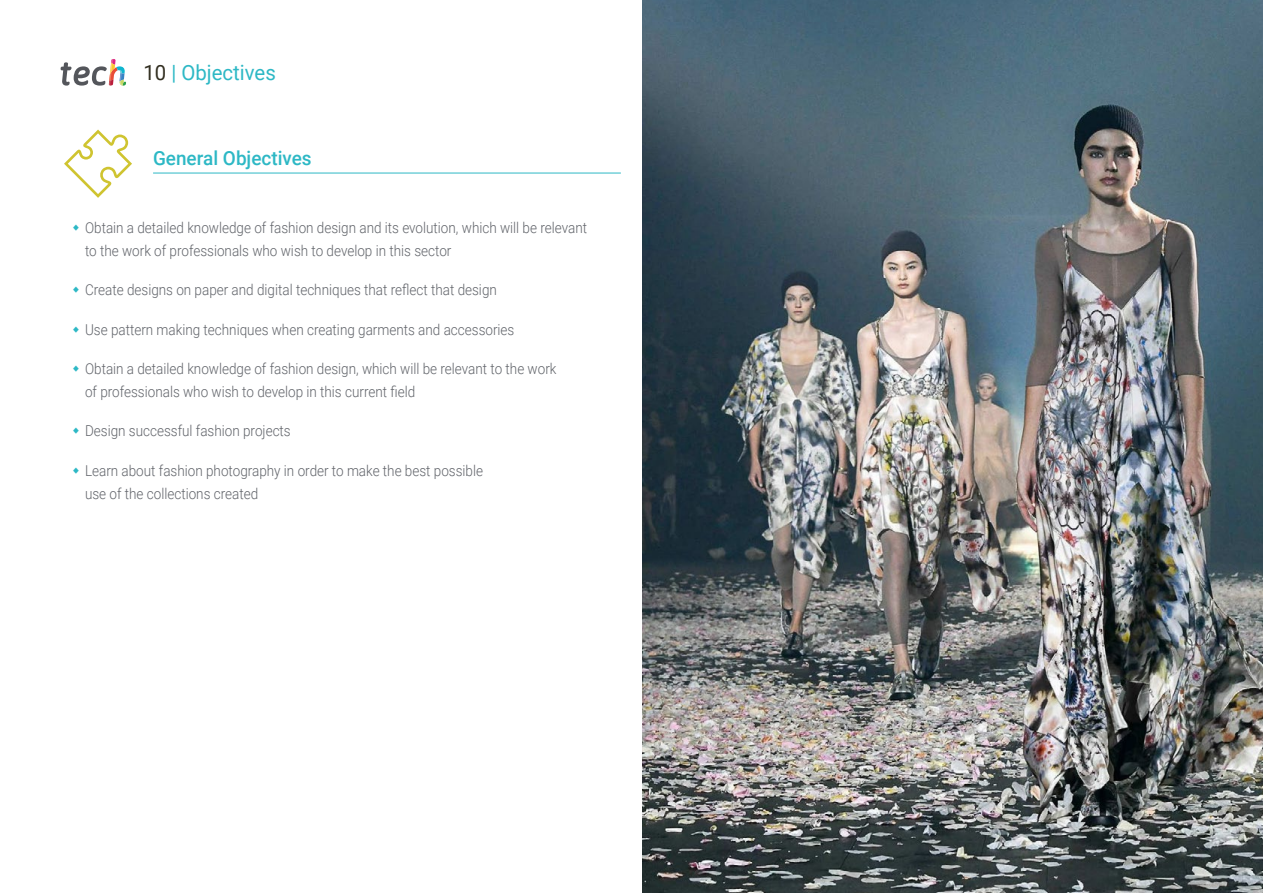
<style>
.page{position:relative;width:1263px;height:893px;background:#fff}
.page>*{position:absolute;margin:0;border:0;box-sizing:border-box;transform-origin:0 0}
.t1{font:21px "Roboto";color:#2db8c5}
.t2{font:500 19.5px "Roboto";color:#2db8c5}
.t3{font:300 15px/22.5px "Roboto";color:#61646a;scale:.9 1}
.s1{color:#312e20}
</style>
<div class="page">
<hr style="left:153px;top:173px;width:468px;height:1px;background:#2db8c5">
<svg style="left:64px;top:130px;width:68px;height:68px"></svg>
<svg style="left:61px;top:59px;width:65px;height:27px"></svg>
<img style="left:642px;top:0;width:621px;height:893px">
<h1 class="t1" style="left:144px;top:57px;width:134px"><span class="s1">10</span> | Objectives</h1>
<h2 class="t2" style="left:153px;top:144px;width:160px">General Objectives</h2>
<p class="t3" style="left:85px;top:216px;width:559px">Obtain a detailed knowledge of fashion design and its evolution, which will be relevant to the work of professionals who wish to develop in this sector</p>
<p class="t3" style="left:85px;top:278px;width:459px">Create designs on paper and digital techniques that reflect that design</p>
<p class="t3" style="left:85px;top:318px;width:479px">Use pattern making techniques when creating garments and accessories</p>
<p class="t3" style="left:85px;top:357px;width:525px">Obtain a detailed knowledge of fashion design, which will be relevant to the work of professionals who wish to develop in this current field</p>
<p class="t3" style="left:85px;top:419px;width:230px">Design successful fashion projects</p>
<p class="t3" style="left:85px;top:459px;width:444px">Learn about fashion photography in order to make the best possible use of the collections created</p>
</div>
